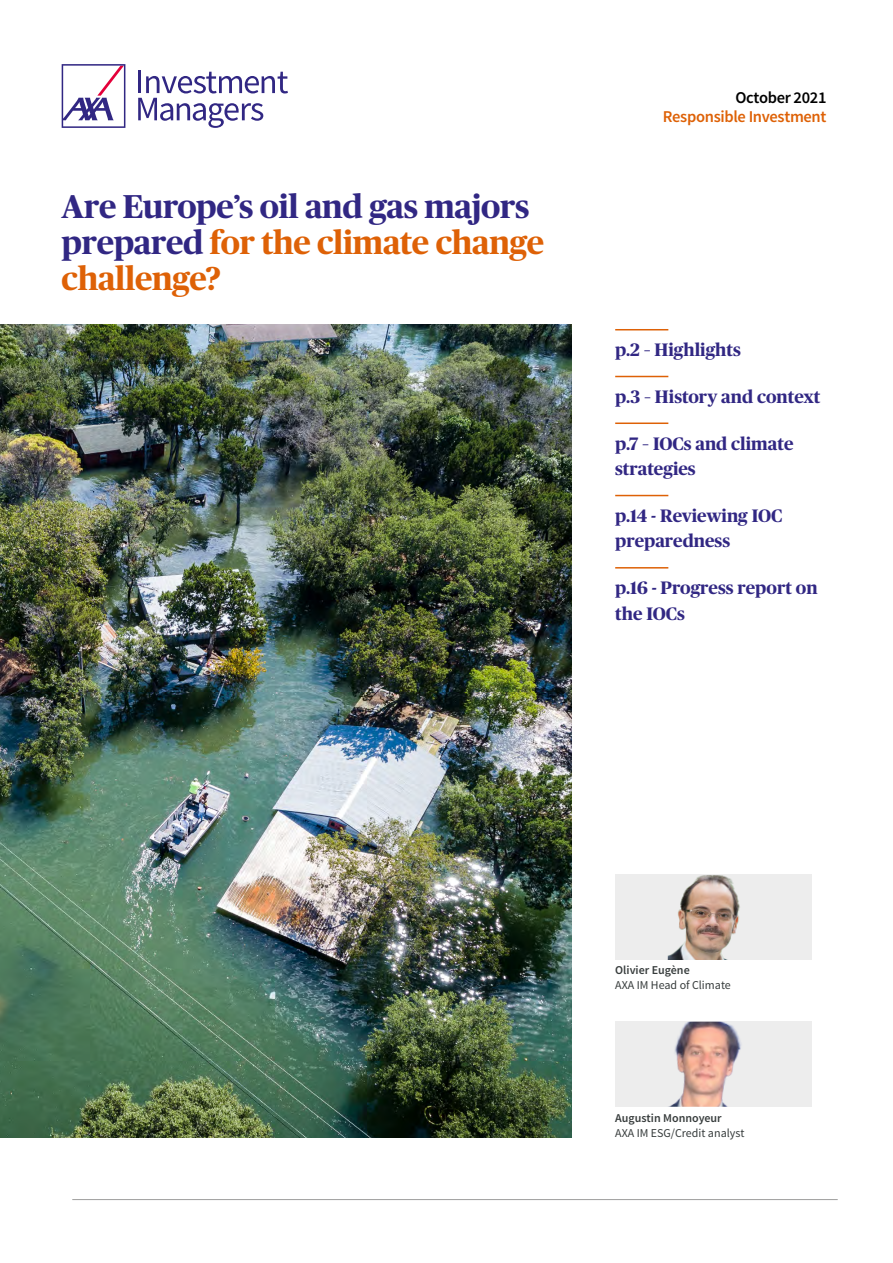
<style>
.page{position:relative;width:893px;height:1263px;background:#fff}
.page>*{position:absolute;margin:0;border:0;box-sizing:border-box;transform-origin:0 0}
.t1{font:700 33px/36px "Publico Headline";letter-spacing:-.01em;color:#312783}
.t2{font:700 18px/25.5px "Publico Headline";color:#312783}
.t3{font:600 16.5px "Source Sans Pro";letter-spacing:-.02em;color:#de6106}
.t4{font:600 16.5px "Source Sans Pro";letter-spacing:-.02em;color:#000}
.t5{font:12px "Source Sans Pro";color:#373c3c}
.t6{font:600 12px "Source Sans Pro";color:#373c3c}
.s1{color:#de6106}
</style>
<div class="page">
<img style="left:0;top:324px;width:572px;height:813px">
<svg style="left:62px;top:64px;width:63px;height:64px"></svg>
<hr style="left:138px;top:71px;width:3px;height:22px;background:#312783">
<svg style="left:138px;top:72px;width:150px;height:56px"></svg>
<hr style="left:615px;top:329px;width:53px;height:1px;background:#de6106">
<hr style="left:615px;top:376px;width:53px;height:1px;background:#de6106">
<hr style="left:615px;top:422px;width:53px;height:2px;background:#de6106">
<hr style="left:615px;top:495px;width:53px;height:1px;background:#de6106">
<hr style="left:615px;top:567px;width:53px;height:1px;background:#de6106">
<div style="left:615px;top:875px;width:197px;height:85px;background:#ededed"></div>
<img style="left:668px;top:875px;width:72px;height:85px">
<div style="left:615px;top:1022px;width:197px;height:85px;background:#ededed"></div>
<img style="left:668px;top:1022px;width:73px;height:85px">
<hr style="left:72px;top:1199px;width:766px;height:1px;background:#9d9d9c">
<h1 class="t1" style="left:62px;top:187px;width:484px">Are Europe’s oil and gas majors prepared <span class="s1">for the climate change challenge?</span></h1>
<p class="t4" style="left:735px;top:87px;width:92px">October 2021</p>
<p class="t3" style="left:663px;top:106px;width:165px">Responsible Investment</p>
<p class="t2" style="left:615px;top:336px;width:127px">p.2 – Highlights</p>
<p class="t2" style="left:615px;top:383px;width:207px">p.3 – History and context</p>
<p class="t2" style="left:615px;top:429px;width:180px">p.7 – IOCs and climate strategies</p>
<p class="t2" style="left:615px;top:502px;width:169px">p.14 - Reviewing IOC preparedness</p>
<p class="t2" style="left:615px;top:574px;width:204px">p.16 - Progress report on the IOCs</p>
<p class="t6" style="left:615px;top:963px;width:76px">Olivier Eugène</p>
<p class="t5" style="left:615px;top:977px;width:117px">AXA IM Head of Climate</p>
<p class="t6" style="left:615px;top:1110px;width:108px">Augustin Monnoyeur</p>
<p class="t5" style="left:615px;top:1125px;width:131px">AXA IM ESG/Credit analyst</p>
</div>
